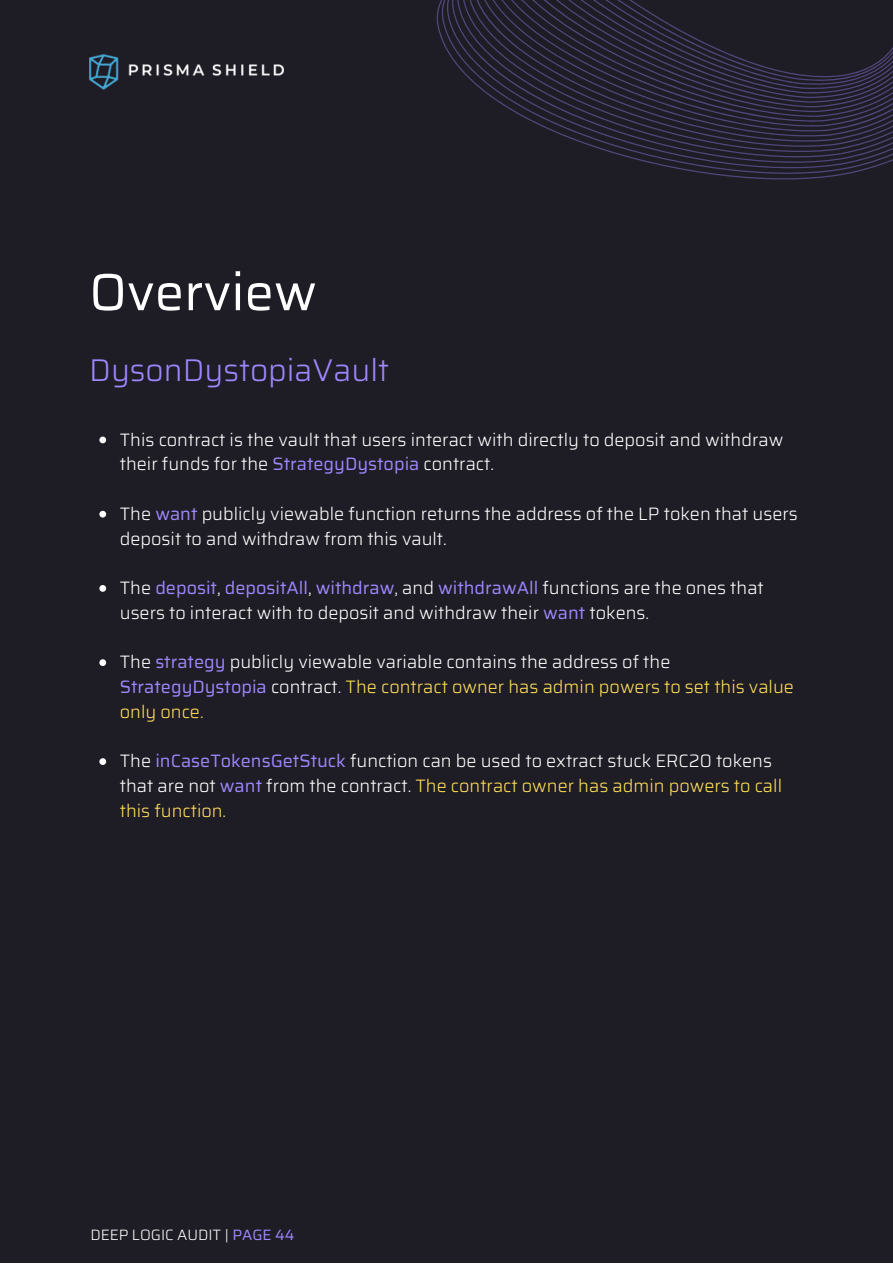
<style>
.page{position:relative;width:893px;height:1264px;background:#fff}
.page>*{position:absolute;margin:0;border:0;box-sizing:border-box;transform-origin:0 0}
.t1{font:52.5px "Saira";color:#fff}
.t2{font:300 31.5px "Saira";color:#9e86fd}
.t3{font:300 18px/24.8px "Saira";color:#fff}
.t4{font:300 15px "Saira";color:#fff}
.s1{font-weight:400;color:#9e86fd}
.s2{color:#ffde59}
</style>
<div class="page">
<div style="left:0;top:0;width:892px;height:1262px;background:#1e1c24"></div>
<svg style="left:436px;top:0;width:456px;height:180px"></svg>
<img style="left:89px;top:54px;width:195px;height:35px">
<svg style="left:99px;top:436px;width:7px;height:7px"></svg>
<svg style="left:99px;top:511px;width:7px;height:6px"></svg>
<svg style="left:99px;top:585px;width:7px;height:6px"></svg>
<svg style="left:99px;top:659px;width:7px;height:7px"></svg>
<svg style="left:99px;top:758px;width:7px;height:7px"></svg>
<h1 class="t1" style="left:89px;top:250px;width:229px">Overview</h1>
<h2 class="t2" style="left:89px;top:345px;width:301px">DysonDystopiaVault</h2>
<p class="t3" style="left:120px;top:427px;width:664px">This contract is the vault that users interact with directly to deposit and withdraw their funds for the <span class="s1">StrategyDystopia</span> contract.</p>
<p class="t3" style="left:120px;top:501px;width:679px">The <span class="s1">want</span> publicly viewable function returns the address of the LP token that users deposit to and withdraw from this vault.</p>
<p class="t3" style="left:120px;top:575px;width:645px">The <span class="s1">deposit</span>, <span class="s1">depositAll</span>, <span class="s1">withdraw</span>, and <span class="s1">withdrawAll</span> functions are the ones that users to interact with to deposit and withdraw their <span class="s1">want</span> tokens.</p>
<p class="t3" style="left:120px;top:649px;width:675px">The <span class="s1">strategy</span> publicly viewable variable contains the address of the<br><span class="s1">StrategyDystopia</span> contract. <span class="s2">The contract owner has admin powers to set this value only once.</span></p>
<p class="t3" style="left:120px;top:748px;width:663px">The <span class="s1">inCaseTokensGetStuck</span> function can be used to extract stuck ERC20 tokens that are not <span class="s1">want</span> from the contract. <span class="s2">The contract owner has admin powers to call this function.</span></p>
<p class="t4" style="left:90px;top:1222px;width:205px">DEEP LOGIC AUDIT | <span class="s1">PAGE 44</span></p>
</div>
